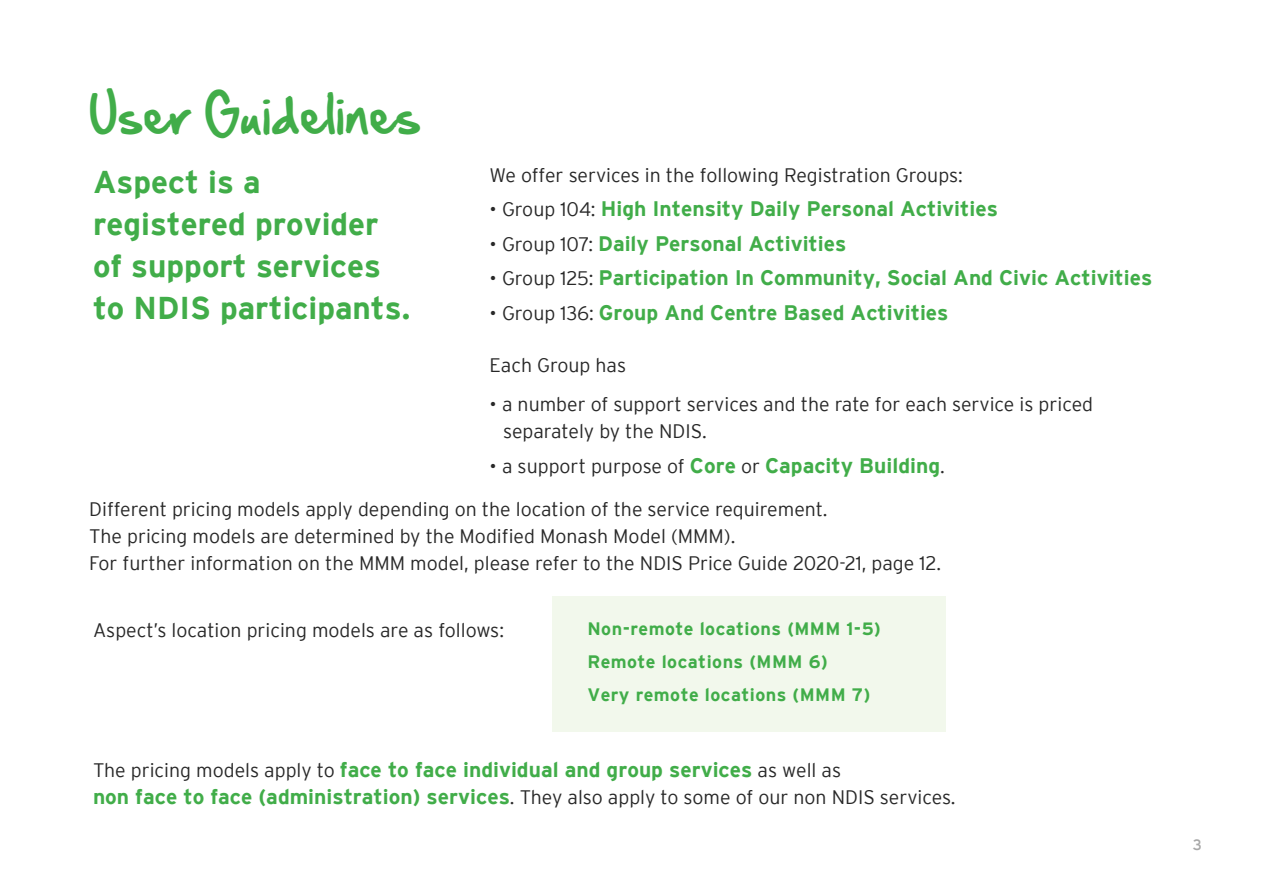
<style>
.page{position:relative;width:1263px;height:893px;background:#fff}
.page>*{position:absolute;margin:0;border:0;box-sizing:border-box;transform-origin:0 0}
.t1{font:45px "Hand Of Sean";color:#41ad49}
.t2{font:700 31.5px/42px "Interstate";color:#41ad49}
.t3{font:700 21px "Interstate";color:#41ad49}
.t4{font:300 19.5px/27px "Interstate";color:#282828}
.t5{font:700 18px/33px "Interstate";letter-spacing:.025em;color:#41ad49}
.t6{font:15px "Interstate";color:#a8a8a8}
.s1{font-weight:300;font-size:19.5px;color:#282828}
.s2{font-weight:700;font-size:21px;color:#41ad49}
</style>
<div class="page">
<div style="left:552px;top:595px;width:394px;height:136px;background:#f2f8ec"></div>
<h1 class="t1" style="left:89px;top:74px;width:333px">User Guidelines</h1>
<h2 class="t2" style="left:93px;top:160px;width:319px">Aspect is a registered provider of support services to NDIS participants.</h2>
<p class="t4" style="left:490px;top:161px;width:475px">We offer services in the following Registration Groups:</p>
<p class="t3" style="left:490px;top:197px;width:510px"><span class="s1">• Group 104:</span> High Intensity Daily Personal Activities</p>
<p class="t3" style="left:490px;top:232px;width:358px"><span class="s1">• Group 107:</span> Daily Personal Activities</p>
<p class="t3" style="left:490px;top:266px;width:664px"><span class="s1">• Group 125:</span> Participation In Community, Social And Civic Activities</p>
<p class="t3" style="left:490px;top:301px;width:460px"><span class="s1">• Group 136:</span> Group And Centre Based Activities</p>
<p class="t4" style="left:490px;top:352px;width:138px">Each Group has</p>
<p class="t4" style="left:503px;top:391px;width:591px;text-indent:-13px">• a number of support services and the rate for each service is priced separately by the NDIS.</p>
<p class="t4" style="left:490px;top:452px;width:457px">• a support purpose of <span class="s2">Core</span> or <span class="s2">Capacity Building</span>.</p>
<p class="t4" style="left:89px;top:496px;width:853px">Different pricing models apply depending on the location of the service requirement.<br>The pricing models are determined by the Modified Monash Model (MMM).<br>For further information on the MMM model, please refer to the NDIS Price Guide 2020-21, page 12.</p>
<p class="t4" style="left:93px;top:616px;width:412px">Aspect’s location pricing models are as follows:</p>
<p class="t5" style="left:587px;top:612px;width:295px">Non-remote locations (MMM 1-5)<br>Remote locations (MMM 6)<br>Very remote locations (MMM 7)</p>
<p class="t3" style="left:93px;top:758px;width:750px"><span class="s1">The pricing models apply to</span> face to face individual and group services <span class="s1">as well as</span></p>
<p class="t4" style="left:93px;top:784px;width:864px"><span class="s2">non face to face (administration) services</span>. They also apply to some of our non NDIS services.</p>
<p class="t6" style="left:1193px;top:836px;width:11px">3</p>
</div>
